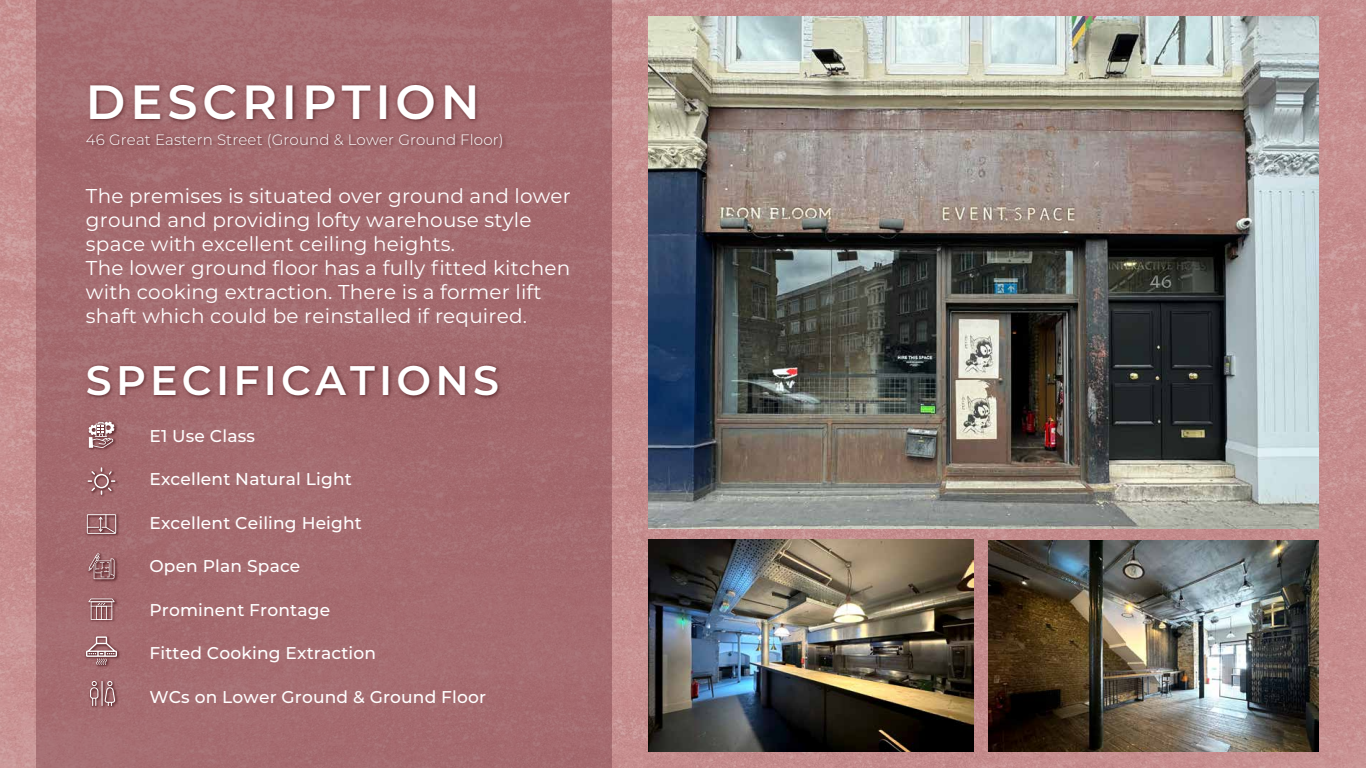
<style>
.page{position:relative;width:1366px;height:768px;background:#c49191}
.page>*{position:absolute;margin:0;border:0;box-sizing:border-box;transform-origin:0 0}
.t1{font:600 48px "Montserrat";letter-spacing:.1em;color:#fff}
.t2{font:600 41.3px "Montserrat";letter-spacing:.1em;color:#fff}
.t3{font:20px/24px "Montserrat";letter-spacing:.01em;color:#fff}
.t4{font:500 17px "Montserrat";letter-spacing:.01em;color:#fff}
.t5{font:300 15px "Montserrat";letter-spacing:.01em;color:#fff}
</style>
<div class="page">
<div style="left:36px;top:0;width:575px;height:768px;background:#a56b70"></div>
<img style="left:80px;top:73px;width:483px;height:79px">
<img style="left:80px;top:127px;width:431px;height:29px">
<img style="left:80px;top:354px;width:424px;height:59px">
<img style="left:989px;top:540px;width:329px;height:211px">
<img style="left:648px;top:540px;width:325px;height:211px">
<img style="left:648px;top:17px;width:670px;height:512px">
<img style="left:85px;top:479px;width:35px;height:18px">
<svg style="left:88px;top:467px;width:27px;height:28px"></svg>
<img style="left:85px;top:513px;width:35px;height:24px">
<svg style="left:87px;top:514px;width:29px;height:20px"></svg>
<img style="left:87px;top:553px;width:32px;height:30px">
<svg style="left:88px;top:553px;width:26px;height:26px"></svg>
<img style="left:90px;top:597px;width:28px;height:25px">
<svg style="left:88px;top:599px;width:27px;height:21px"></svg>
<img style="left:88px;top:420px;width:30px;height:31px">
<svg style="left:89px;top:422px;width:25px;height:26px"></svg>
<img style="left:85px;top:649px;width:35px;height:19px">
<svg style="left:86px;top:636px;width:31px;height:29px"></svg>
<img style="left:88px;top:680px;width:30px;height:28px">
<svg style="left:90px;top:681px;width:25px;height:25px"></svg>
<h1 class="t1" style="left:86px;top:68px;width:395px">DESCRIPTION</h1>
<p class="t5" style="left:86px;top:130px;width:419px">46 Great Eastern Street (Ground &amp; Lower Ground Floor)</p>
<p class="t3" style="left:86px;top:183px;width:486px">The premises is situated over ground and lower ground and providing lofty warehouse style space with excellent ceiling heights.<br>The lower ground floor has a fully fitted kitchen with cooking extraction. There is a former lift shaft which could be reinstalled if required.</p>
<h2 class="t2" style="left:86px;top:351px;width:414px">SPECIFICATIONS</h2>
<p class="t4" style="left:149px;top:424px;width:107px">E1 Use Class</p>
<p class="t4" style="left:149px;top:467px;width:204px">Excellent Natural Light</p>
<p class="t4" style="left:149px;top:511px;width:214px">Excellent Ceiling Height</p>
<p class="t4" style="left:149px;top:554px;width:153px">Open Plan Space</p>
<p class="t4" style="left:149px;top:598px;width:182px">Prominent Frontage</p>
<p class="t4" style="left:149px;top:641px;width:228px">Fitted Cooking Extraction</p>
<p class="t4" style="left:149px;top:685px;width:338px">WCs on Lower Ground &amp; Ground Floor</p>
</div>
